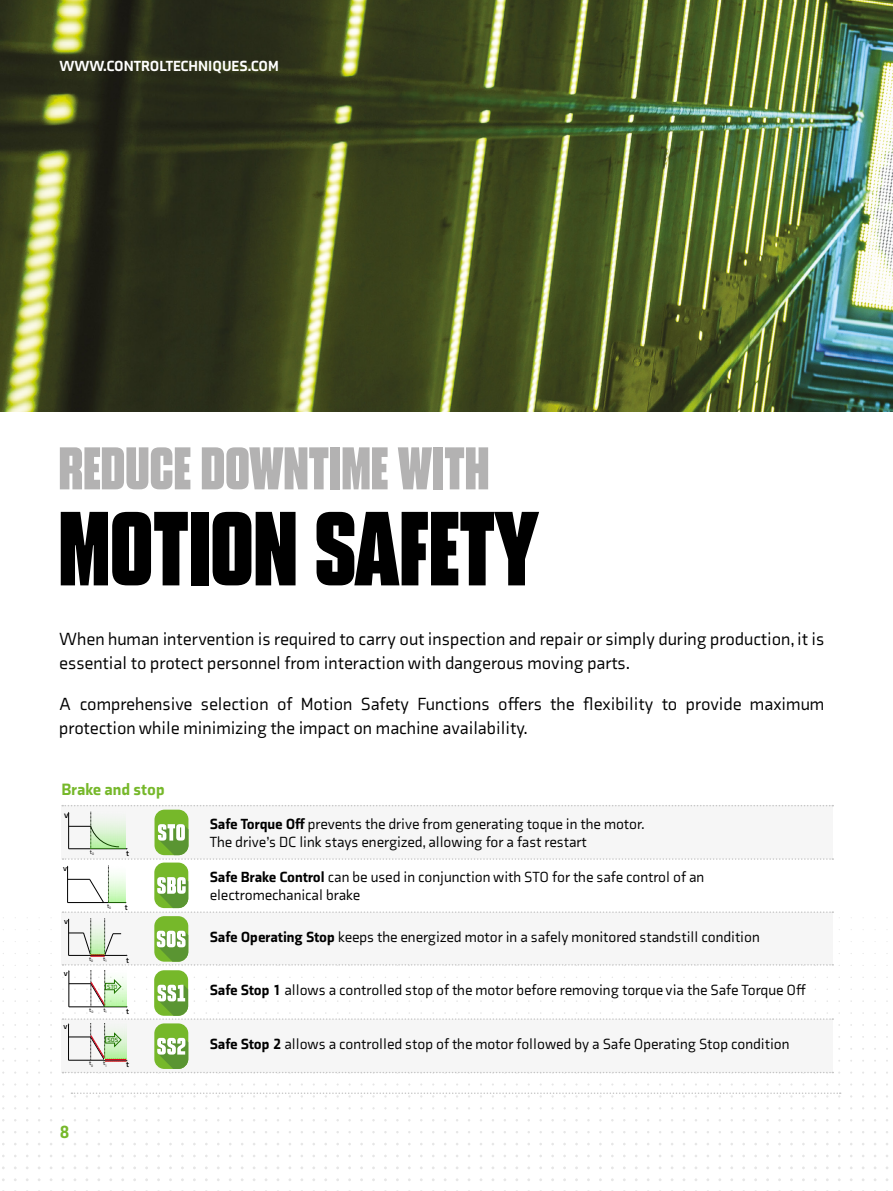
<style>
.page{position:relative;width:893px;height:1191px;background:#fff}
.page>*{position:absolute;margin:0;border:0;box-sizing:border-box;transform-origin:0 0}
.t1{font:105px "Blunt Con";color:#000}
.t2{font:60px "Blunt Con";color:#b3b2b2}
.t3{font:18px/24px "Axia";color:#000}
.t4{font:900 18px "Axia";color:#76b82a}
.t5{font:900 16.8px "Axia";color:#76b82a}
.t6{font:15px/18px "Axia";color:#000}
.t7{font:900 15px "Axia";color:#fff}
.t8{font:700 9.45px "Axia";color:#000}
.t9{font:700 8.4px "Axia";color:#000}
.t10{font:700 8.25px "Axia";color:#000}
.t11{font:6.3px "Axia";color:#000}
.t12{font:700 6.3px "Axia";letter-spacing:-.01em;color:#1e7500}
.s1{font-weight:900}
</style>
<div class="page">
<img style="left:0;top:0;width:893px;height:412px">
<div style="left:62px;top:805px;width:771px;height:54px;background:#f6f6f6"></div>
<div style="left:62px;top:912px;width:771px;height:53px;background:#f6f6f6"></div>
<div style="left:62px;top:1018px;width:771px;height:54px;background:#f6f6f6"></div>
<svg style="left:62px;top:805px;width:769px;height:44px"></svg>
<svg style="left:63px;top:858px;width:768px;height:45px"></svg>
<svg style="left:62px;top:911px;width:765px;height:46px"></svg>
<svg style="left:62px;top:964px;width:769px;height:98px"></svg>
<svg style="left:826px;top:1012px;width:14px;height:14px"></svg>
<svg style="left:62px;top:1072px;width:763px;height:1px"></svg>
<svg style="left:71px;top:1092px;width:767px;height:5px"></svg>
<div style="left:154px;top:809px;width:34px;height:46px;background:#76b82a;border-radius:10px"></div>
<svg style="left:158px;top:824px;width:30px;height:31px"></svg>
<div style="left:154px;top:862px;width:34px;height:46px;background:#76b82a;border-radius:10px"></div>
<svg style="left:157px;top:877px;width:31px;height:31px"></svg>
<div style="left:154px;top:916px;width:34px;height:45px;background:#76b82a;border-radius:10px"></div>
<svg style="left:157px;top:930px;width:31px;height:36px"></svg>
<div style="left:154px;top:970px;width:34px;height:45px;background:#76b82a;border-radius:10px"></div>
<svg style="left:157px;top:984px;width:31px;height:31px"></svg>
<div style="left:154px;top:1023px;width:34px;height:46px;background:#76b82a;border-radius:10px"></div>
<svg style="left:157px;top:1036px;width:38px;height:37px"></svg>
<p class="t7" style="left:60px;top:56px;width:221px">WWW.CONTROLTECHNIQUES.COM</p>
<h2 class="t2" style="left:59px;top:441px;width:432px">REDUCE DOWNTIME WITH</h2>
<h1 class="t1" style="left:59px;top:501px;width:481px">MOTION SAFETY</h1>
<p class="t3" style="left:59px;top:627px;width:766px">When human intervention is required to carry out inspection and repair or simply during production, it is essential to protect personnel from interaction with dangerous moving parts.</p>
<p class="t3" style="left:59px;top:692px;width:767px">A comprehensive selection of Motion Safety Functions offers the flexibility to provide maximum protection while minimizing the impact on machine availability.</p>
<p class="t5" style="left:61px;top:779px;width:105px">Brake and stop</p>
<p class="t8" style="left:64px;top:809px;width:6px">v</p>
<p class="t9" style="left:126px;top:848px;width:4px">t</p>
<p class="t11" style="left:90px;top:848px;width:6px">t<sub>0</sub></p>
<p class="t9" style="left:63px;top:863px;width:5px">v</p>
<p class="t9" style="left:64px;top:916px;width:5px">v</p>
<p class="t10" style="left:64px;top:967px;width:5px">v</p>
<p class="t9" style="left:63px;top:1021px;width:5px">v</p>
<p class="t11" style="left:107px;top:901px;width:6px">t<sub>0</sub></p>
<p class="t9" style="left:125px;top:901px;width:4px">t</p>
<p class="t11" style="left:89px;top:955px;width:6px">t<sub>0</sub></p>
<p class="t11" style="left:103px;top:955px;width:5px">t<sub>1</sub></p>
<p class="t9" style="left:126px;top:954px;width:4px">t</p>
<p class="t12" style="left:107px;top:982px;width:12px">STO</p>
<p class="t11" style="left:89px;top:1006px;width:6px">t<sub>0</sub></p>
<p class="t11" style="left:103px;top:1006px;width:5px">t<sub>1</sub></p>
<p class="t10" style="left:126px;top:1006px;width:4px">t</p>
<p class="t12" style="left:107px;top:1036px;width:12px">SOS</p>
<p class="t11" style="left:89px;top:1059px;width:6px">t<sub>0</sub></p>
<p class="t11" style="left:103px;top:1059px;width:5px">t<sub>1</sub></p>
<p class="t9" style="left:126px;top:1059px;width:4px">t</p>
<p class="t4" style="left:60px;top:1121px;width:12px">8</p>
<p class="t6" style="left:210px;top:814px;width:437px"><span class="s1">Safe Torque Off</span> prevents the drive from generating toque in the motor.<br>The drive’s DC link stays energized, allowing for a fast restart</p>
<p class="t6" style="left:210px;top:867px;width:496px"><span class="s1">Safe Brake Control</span> can be used in conjunction with STO for the safe control of an electromechanical brake</p>
<p class="t6" style="left:210px;top:928px;width:552px"><span class="s1">Safe Operating Stop</span> keeps the energized motor in a safely monitored standstill condition</p>
<p class="t6" style="left:210px;top:981px;width:598px"><span class="s1">Safe Stop 1</span> allows a controlled stop of the motor before removing torque via the Safe Torque Off</p>
<p class="t6" style="left:210px;top:1035px;width:581px"><span class="s1">Safe Stop 2</span> allows a controlled stop of the motor followed by a Safe Operating Stop condition</p>
</div>
